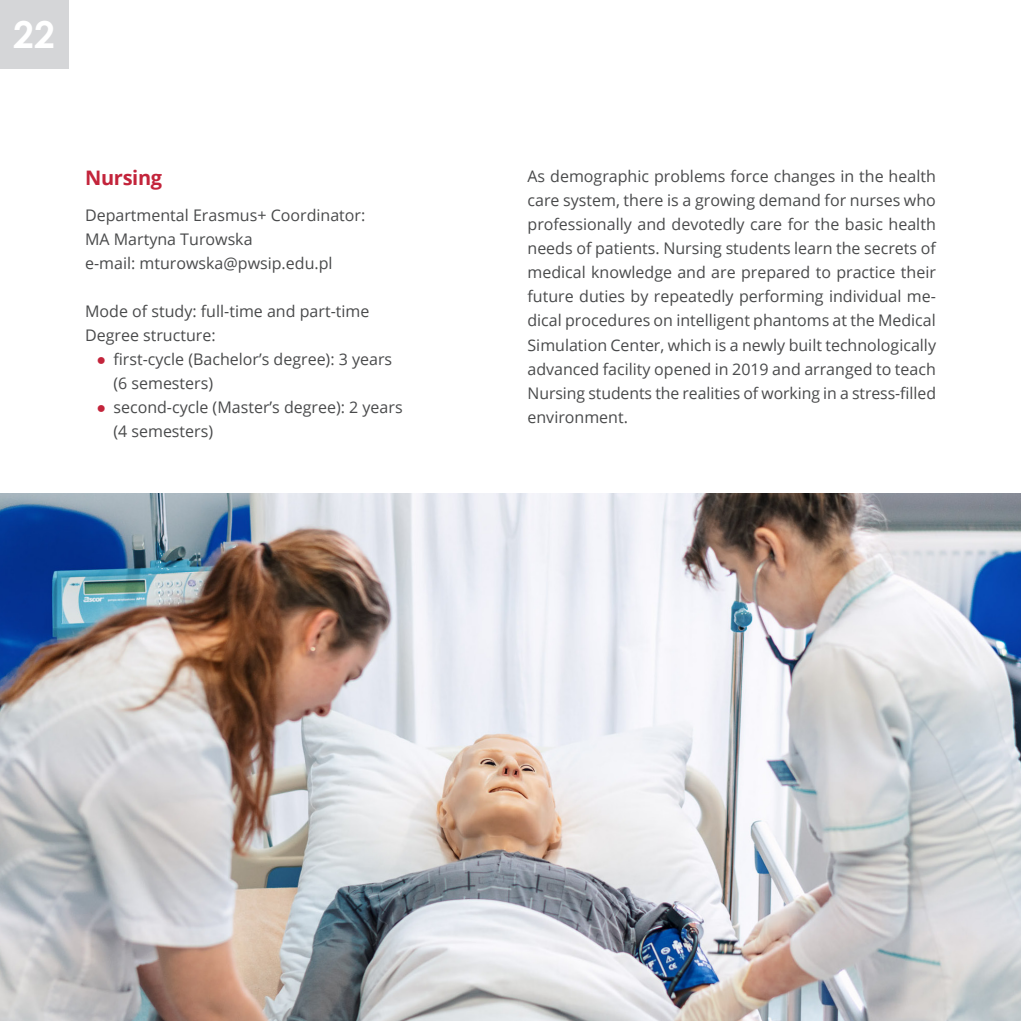
<style>
.page{position:relative;width:1021px;height:1021px;background:#fff}
.page>*{position:absolute;margin:0;border:0;box-sizing:border-box;transform-origin:0 0}
.t1{font:700 37.2px "Century Gothic";color:#fff}
.t2{font:700 20px "Open Sans";letter-spacing:-.015em;color:#c3243b}
.akapit{font:16px/24px "Open Sans";color:#494a4b}
.treść_główna{font:16px/24px "Open Sans";color:#494a4b}
.s1{font-family:"Arial";color:#c3243b}
</style>
<div class="page">
<img style="left:0;top:494px;width:1020px;height:526px">
<div style="left:0;top:0;width:68px;height:68px;background:#d5d6d8"></div>
<h1 class="t1" style="left:13px;top:6px;width:43px">22</h1>
<h3 class="t2" style="left:85px;top:164px;width:79px">Nursing</h3>
<p class="treść_główna" style="left:85px;top:203px;width:282px">Departmental Erasmus+ Coordinator:<br>MA Martyna Turowska</p>
<p class="treść_główna" style="left:85px;top:251px;width:249px">e-mail: mturowska@pwsip.edu.pl</p>
<p class="treść_główna" style="left:85px;top:299px;width:286px">Mode of study: full-time and part-time</p>
<p class="treść_główna" style="left:85px;top:323px;width:132px">Degree structure:</p>
<p class="akapit" style="left:113px;top:347px;width:280px;text-indent:-17px"><span class="s1">●</span> first-cycle (Bachelor’s degree): 3 years (6 semesters)</p>
<p class="akapit" style="left:113px;top:395px;width:291px;text-indent:-17px"><span class="s1">●</span> second-cycle (Master’s degree): 2 years (4 semesters)</p>
<p class="akapit" style="left:527px;top:164px;width:410px;text-align:justify">As demographic problems force changes in the health care system, there is a growing demand for nurses who professionally and devotedly care for the basic health needs of patients. Nursing students learn the secrets of medical knowledge and are prepared to practice their future duties by repeatedly performing individual me&shy;dical procedures on intelligent phantoms at the Medical Simulation Center, which is a newly built technologically advanced facility opened in 2019 and arranged to teach Nursing students the realities of working in a stress-filled environment.</p>
</div>
